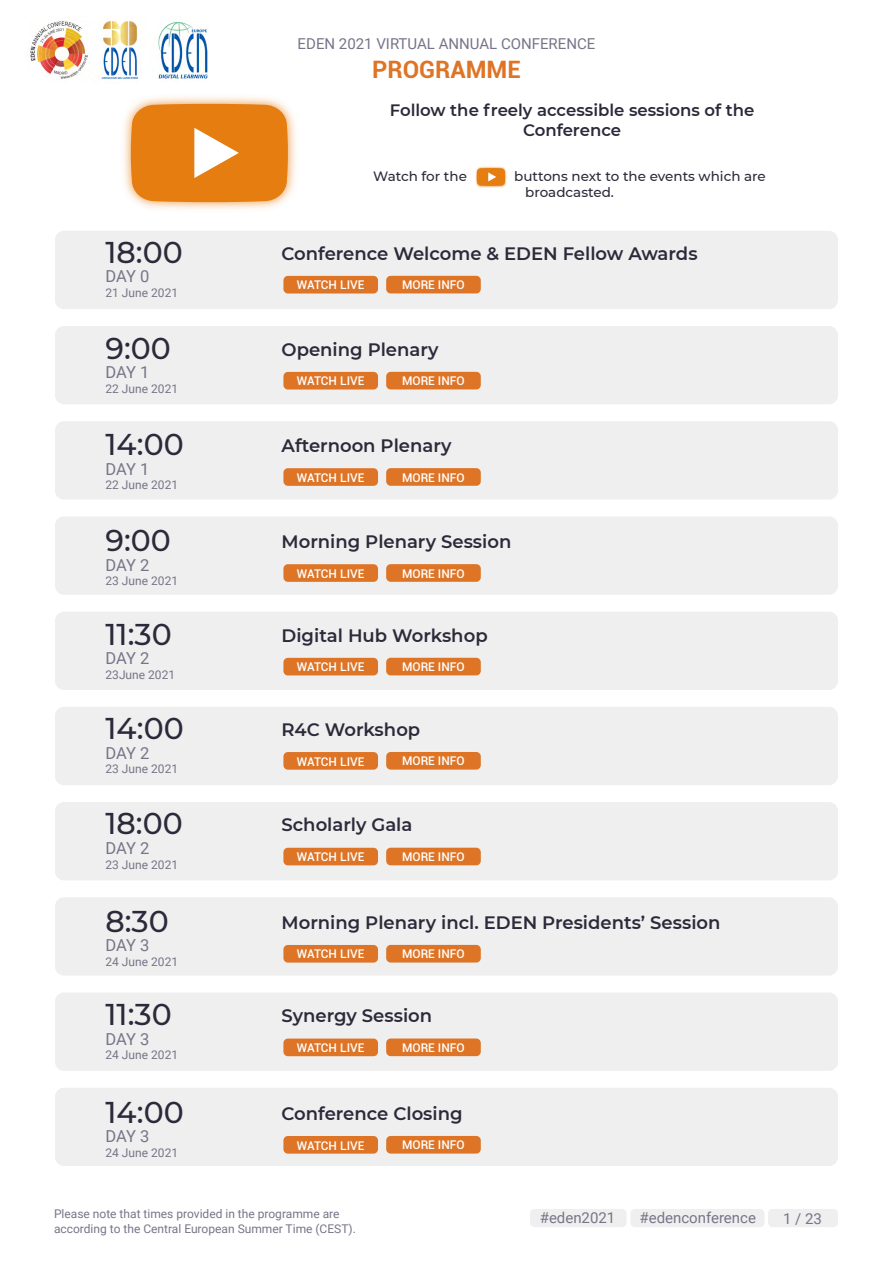
<style>
.page{position:relative;width:893px;height:1263px;background:#fff}
.page>*{position:absolute;margin:0;border:0;box-sizing:border-box;transform-origin:0 0}
.t1{font:500 30px "Montserrat";color:#2b2a3a}
.t2{font:700 24px "Roboto";color:#de7426}
.t3{font:600 18px "Montserrat";color:#2b2a3a}
.t4{font:600 16.5px/19.8px "Montserrat";color:#2b2a3a;text-align:center}
.t5{font:16.5px "Roboto";letter-spacing:-.03em;color:#787488}
.t6{font:15px "Roboto";color:#787488}
.t7{font:500 13.5px/16.2px "Montserrat";color:#2b2a3a}
.t8{font:12px/14.4px "Roboto";color:#787488}
.t9{font:500 12px "Roboto";color:#fff}
</style>
<div class="page">
<img style="left:30px;top:20px;width:179px;height:61px">
<div style="left:768px;top:1209px;width:70px;height:18px;background:#efefef;border-radius:4px"></div>
<div style="left:530px;top:1209px;width:96px;height:18px;background:#efefef;border-radius:4px"></div>
<div style="left:630px;top:1209px;width:134px;height:18px;background:#efefef;border-radius:4px"></div>
<img style="left:123px;top:97px;width:173px;height:113px">
<svg style="left:131px;top:104px;width:157px;height:98px;background:#e88a29"></svg>
<img style="left:475px;top:166px;width:32px;height:22px">
<svg style="left:477px;top:168px;width:28px;height:18px"></svg>
<div style="left:55px;top:231px;width:783px;height:78px;background:#efefef;border-radius:9px"></div>
<div style="left:283px;top:276px;width:95px;height:17px;background:#de7426;border-radius:4px"></div>
<div style="left:386px;top:276px;width:95px;height:17px;background:#de7426;border-radius:4px"></div>
<div style="left:55px;top:326px;width:783px;height:78px;background:#efefef;border-radius:9px"></div>
<div style="left:55px;top:421px;width:783px;height:78px;background:#efefef;border-radius:9px"></div>
<div style="left:55px;top:516px;width:783px;height:79px;background:#efefef;border-radius:9px"></div>
<div style="left:55px;top:992px;width:783px;height:79px;background:#efefef;border-radius:9px"></div>
<div style="left:55px;top:612px;width:783px;height:78px;background:#efefef;border-radius:9px"></div>
<div style="left:55px;top:707px;width:783px;height:78px;background:#efefef;border-radius:9px"></div>
<div style="left:55px;top:802px;width:783px;height:78px;background:#efefef;border-radius:9px"></div>
<div style="left:55px;top:897px;width:783px;height:78px;background:#efefef;border-radius:9px"></div>
<div style="left:55px;top:1088px;width:783px;height:78px;background:#efefef;border-radius:9px"></div>
<div style="left:283px;top:372px;width:95px;height:17px;background:#de7426;border-radius:4px"></div>
<div style="left:386px;top:372px;width:95px;height:17px;background:#de7426;border-radius:4px"></div>
<div style="left:283px;top:468px;width:95px;height:18px;background:#de7426;border-radius:4px"></div>
<div style="left:386px;top:468px;width:95px;height:18px;background:#de7426;border-radius:4px"></div>
<div style="left:283px;top:564px;width:95px;height:18px;background:#de7426;border-radius:4px"></div>
<div style="left:386px;top:564px;width:95px;height:18px;background:#de7426;border-radius:4px"></div>
<div style="left:283px;top:658px;width:95px;height:17px;background:#de7426;border-radius:4px"></div>
<div style="left:386px;top:658px;width:95px;height:17px;background:#de7426;border-radius:4px"></div>
<div style="left:283px;top:752px;width:95px;height:18px;background:#de7426;border-radius:4px"></div>
<div style="left:386px;top:752px;width:95px;height:18px;background:#de7426;border-radius:4px"></div>
<div style="left:283px;top:848px;width:95px;height:17px;background:#de7426;border-radius:4px"></div>
<div style="left:386px;top:848px;width:95px;height:17px;background:#de7426;border-radius:4px"></div>
<div style="left:283px;top:945px;width:95px;height:17px;background:#de7426;border-radius:4px"></div>
<div style="left:386px;top:945px;width:95px;height:17px;background:#de7426;border-radius:4px"></div>
<div style="left:283px;top:1038px;width:95px;height:18px;background:#de7426;border-radius:4px"></div>
<div style="left:386px;top:1038px;width:95px;height:18px;background:#de7426;border-radius:4px"></div>
<div style="left:283px;top:1136px;width:95px;height:18px;background:#de7426;border-radius:4px"></div>
<div style="left:386px;top:1136px;width:95px;height:17px;background:#de7426;border-radius:4px"></div>
<h1 class="t1" style="left:106px;top:231px;width:79px">18:00</h1>
<p class="t5" style="left:106px;top:265px;width:45px">DAY 0</p>
<p class="t8" style="left:106px;top:285px;width:74px">21 June 2021</p>
<h1 class="t1" style="left:106px;top:327px;width:67px">9:00</h1>
<p class="t5" style="left:106px;top:361px;width:45px">DAY 1</p>
<p class="t8" style="left:106px;top:381px;width:74px">22 June 2021</p>
<h1 class="t1" style="left:106px;top:423px;width:80px">14:00</h1>
<p class="t5" style="left:106px;top:457px;width:45px">DAY 1</p>
<p class="t8" style="left:106px;top:477px;width:74px">22 June 2021</p>
<h1 class="t1" style="left:106px;top:519px;width:67px">9:00</h1>
<p class="t5" style="left:106px;top:553px;width:45px">DAY 2</p>
<p class="t8" style="left:106px;top:573px;width:74px">23 June 2021</p>
<h1 class="t1" style="left:106px;top:613px;width:68px">11:30</h1>
<p class="t5" style="left:106px;top:647px;width:45px">DAY 2</p>
<p class="t8" style="left:106px;top:667px;width:71px">23June 2021</p>
<h1 class="t1" style="left:106px;top:707px;width:80px">14:00</h1>
<p class="t5" style="left:106px;top:741px;width:45px">DAY 2</p>
<p class="t8" style="left:106px;top:761px;width:74px">23 June 2021</p>
<h1 class="t1" style="left:106px;top:803px;width:79px">18:00</h1>
<p class="t5" style="left:106px;top:837px;width:45px">DAY 2</p>
<p class="t8" style="left:106px;top:857px;width:74px">23 June 2021</p>
<h1 class="t1" style="left:106px;top:900px;width:65px">8:30</h1>
<p class="t5" style="left:106px;top:934px;width:45px">DAY 3</p>
<p class="t8" style="left:106px;top:954px;width:74px">24 June 2021</p>
<h1 class="t1" style="left:106px;top:994px;width:68px">11:30</h1>
<p class="t5" style="left:106px;top:1027px;width:45px">DAY 3</p>
<p class="t8" style="left:106px;top:1047px;width:74px">24 June 2021</p>
<h1 class="t1" style="left:106px;top:1091px;width:80px">14:00</h1>
<p class="t5" style="left:106px;top:1125px;width:45px">DAY 3</p>
<p class="t8" style="left:106px;top:1145px;width:74px">24 June 2021</p>
<p class="t6" style="left:298px;top:33px;width:299px">EDEN 2021 VIRTUAL ANNUAL CONFERENCE</p>
<h2 class="t2" style="left:372px;top:52px;width:150px">PROGRAMME</h2>
<p class="t4" style="left:390px;top:100px;width:366px">Follow the freely accessible sessions of the<br>Conference</p>
<p class="t7" style="left:373px;top:168px;width:95px">Watch for the</p>
<p class="t7" style="left:525px;top:168px;width:242px;text-indent:-11px">buttons next to the events which are broadcasted.</p>
<p class="t3" style="left:282px;top:240px;width:417px">Conference Welcome &amp; EDEN Fellow Awards</p>
<p class="t9" style="left:297px;top:277px;width:69px">WATCH LIVE</p>
<p class="t9" style="left:402px;top:277px;width:64px">MORE INFO</p>
<p class="t3" style="left:282px;top:336px;width:159px">Opening Plenary</p>
<p class="t9" style="left:297px;top:373px;width:69px">WATCH LIVE</p>
<p class="t9" style="left:402px;top:373px;width:64px">MORE INFO</p>
<p class="t3" style="left:282px;top:433px;width:171px">Afternoon Plenary</p>
<p class="t9" style="left:297px;top:469px;width:69px">WATCH LIVE</p>
<p class="t9" style="left:402px;top:469px;width:64px">MORE INFO</p>
<p class="t3" style="left:282px;top:529px;width:231px">Morning Plenary Session</p>
<p class="t9" style="left:297px;top:565px;width:69px">WATCH LIVE</p>
<p class="t9" style="left:402px;top:565px;width:64px">MORE INFO</p>
<p class="t3" style="left:282px;top:622px;width:208px">Digital Hub Workshop</p>
<p class="t9" style="left:297px;top:659px;width:69px">WATCH LIVE</p>
<p class="t9" style="left:402px;top:658px;width:64px">MORE INFO</p>
<p class="t3" style="left:282px;top:716px;width:140px">R4C Workshop</p>
<p class="t9" style="left:297px;top:753px;width:69px">WATCH LIVE</p>
<p class="t9" style="left:402px;top:753px;width:64px">MORE INFO</p>
<p class="t3" style="left:282px;top:812px;width:132px">Scholarly Gala</p>
<p class="t9" style="left:297px;top:848px;width:69px">WATCH LIVE</p>
<p class="t9" style="left:402px;top:848px;width:64px">MORE INFO</p>
<p class="t3" style="left:282px;top:909px;width:440px">Morning Plenary incl. EDEN Presidents’ Session</p>
<p class="t9" style="left:297px;top:946px;width:69px">WATCH LIVE</p>
<p class="t9" style="left:402px;top:946px;width:64px">MORE INFO</p>
<p class="t3" style="left:282px;top:1003px;width:152px">Synergy Session</p>
<p class="t9" style="left:297px;top:1039px;width:69px">WATCH LIVE</p>
<p class="t9" style="left:402px;top:1039px;width:64px">MORE INFO</p>
<p class="t3" style="left:282px;top:1100px;width:183px">Conference Closing</p>
<p class="t9" style="left:297px;top:1137px;width:69px">WATCH LIVE</p>
<p class="t9" style="left:402px;top:1137px;width:64px">MORE INFO</p>
<p class="t8" style="left:54px;top:1206px;width:303px">Please note that times provided in the programme are according to the Central European Summer Time (CEST).</p>
<p class="t6" style="left:540px;top:1207px;width:77px">#eden2021</p>
<p class="t6" style="left:639px;top:1207px;width:118px">#edenconference</p>
<p class="t6" style="left:783px;top:1208px;width:40px">1 / 23</p>
</div>
